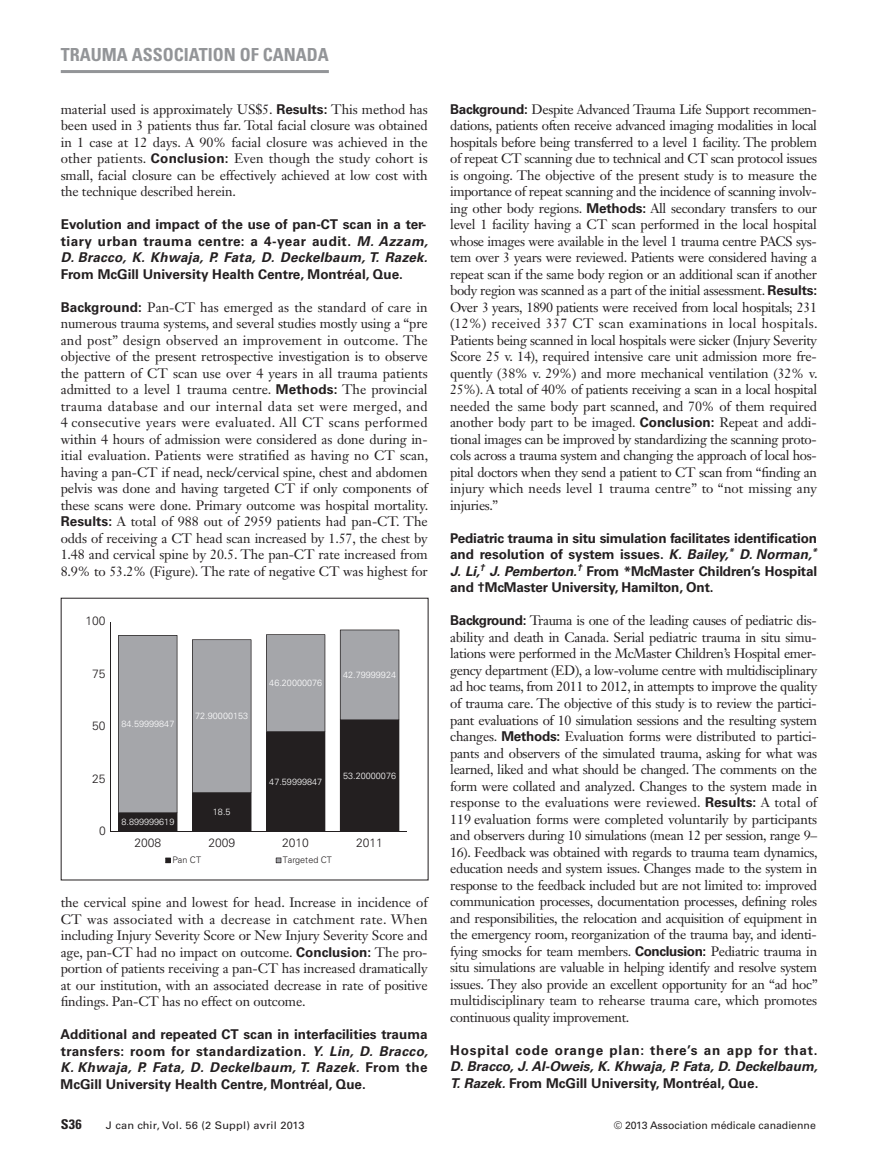
<style>
.page{position:relative;width:878px;height:1175px;background:#fff}
.page>*{position:absolute;margin:0;border:0;box-sizing:border-box;transform-origin:0 0}
.t1{font:700 condensed 18px "Univers LT Std";color:#939598}
.t2{font:13.5px/16.5px "Janson Text LT Std";letter-spacing:-.01em;color:#231f20;text-align:justify}
.t3{font:700 13.5px/16.5px "Univers LT Std";color:#231f20;text-align:justify}
.t4{font:italic 700 13.5px/16.5px "Univers LT Std";color:#231f20}
.t5{font:700 13.5px "Univers LT Std";letter-spacing:.055em;color:#231f20}
.t6{font:700 condensed 13.5px "Univers LT Std";color:#231f20;scale:1.05 1}
.t7{font:300 12px "Univers LT Std";letter-spacing:-.005em;color:#231f20}
.t8{font:10.5px "Univers LT Std";color:#231f20}
.t9{font:10.5px "Univers LT Std";color:#231f20;scale:1.05 1}
.t10{font:300 9px "Univers LT Std";letter-spacing:.005em;color:#fff}
.t11{font:300 9px "Univers LT Std";letter-spacing:.005em;color:#231f20}
.s1{font-family:"Univers LT Std";font-weight:700}
.s2{font-style:italic}
.s3{font-style:normal}
</style>
<div class="page">
<hr style="left:61px;top:70px;width:268px;height:3px;background:#939598">
<svg style="left:118px;top:635px;width:59px;height:196px;background:#96969a"></svg>
<svg style="left:192px;top:639px;width:59px;height:192px;background:#88888b"></svg>
<svg style="left:266px;top:634px;width:59px;height:197px;background:#616062"></svg>
<svg style="left:340px;top:629px;width:59px;height:202px;background:#5c5a5c"></svg>
<hr style="left:110px;top:621px;width:1px;height:210px;background:#231f20">
<hr style="left:111px;top:831px;width:295px;height:1px;background:#231f20">
<svg style="left:165px;top:857px;width:6px;height:6px"></svg>
<svg style="left:276px;top:857px;width:5px;height:6px"></svg>
<h1 class="t1" style="left:61px;top:48px;width:269px">TRAUMA ASSOCIATION OF CANADA</h1>
<p class="t2" style="left:61px;top:102px;width:368px">material used is approximately US$5. <span class="s1">Results:</span> This method has been used in 3 patients thus far. Total facial closure was obtained in 1 case at 12 days. A 90% facial closure was achieved in the other patients. <span class="s1">Conclusion:</span> Even though the study cohort is small, facial closure can be effectively achieved at low cost with the technique described herein.</p>
<p class="t3" style="left:61px;top:217px;width:369px;text-align:left">Evolution and impact of the use of pan-CT scan in a ter&shy;tiary urban trauma centre: a 4-year audit. <span class="s2">M. Azzam,<br>D. Bracco, K. Khwaja, P. Fata, D. Deckelbaum, T. Razek.</span></p>
<p class="t3" style="left:61px;top:267px;width:343px">From McGill University Health Centre, Montréal, Que.</p>
<p class="t2" style="left:61px;top:300px;width:369px"><span class="s1">Background:</span> Pan-CT has emerged as the standard of care in numerous trauma systems, and several studies mostly using a “pre and post” design observed an improvement in outcome. The objective of the present retrospective investigation is to observe the pattern of CT scan use over 4 years in all trauma patients admitted to a level 1 trauma centre. <span class="s1">Methods:</span> The provincial trauma database and our internal data set were merged, and 4 consecutive years were evaluated. All CT scans performed within 4 hours of admission were considered as done during in&shy;itial evaluation. Patients were stratified as having no CT scan, having a pan-CT if nead, neck/cervical spine, chest and abdomen pelvis was done and having targeted CT if only components of these scans were done. Primary outcome was hospital mortality.<br><span class="s1">Results:</span> A total of 988 out of 2959 patients had pan-CT. The odds of receiving a CT head scan increased by 1.57, the chest by 1.48 and cervical spine by 20.5. The pan-CT rate increased from 8.9% to 53.2% (Figure). The rate of negative CT was highest for</p>
<p class="t7" style="left:85px;top:616px;width:22px">100</p>
<p class="t7" style="left:92px;top:669px;width:15px">75</p>
<p class="t7" style="left:92px;top:721px;width:15px">50</p>
<p class="t10" style="left:121px;top:720px;width:54px">84.59999847</p>
<p class="t10" style="left:195px;top:712px;width:54px">72.90000153</p>
<p class="t10" style="left:269px;top:680px;width:54px">46.20000076</p>
<p class="t10" style="left:343px;top:671px;width:54px">42.79999924</p>
<p class="t7" style="left:92px;top:774px;width:15px">25</p>
<p class="t7" style="left:99px;top:826px;width:8px">0</p>
<p class="t10" style="left:121px;top:818px;width:54px">8.899999619</p>
<p class="t10" style="left:213px;top:808px;width:19px">18.5</p>
<p class="t10" style="left:269px;top:778px;width:54px">47.59999847</p>
<p class="t10" style="left:343px;top:772px;width:54px">53.20000076</p>
<p class="t7" style="left:134px;top:838px;width:28px">2008</p>
<p class="t7" style="left:208px;top:838px;width:28px">2009</p>
<p class="t7" style="left:282px;top:838px;width:28px">2010</p>
<p class="t7" style="left:356px;top:838px;width:28px">2011</p>
<p class="t11" style="left:172px;top:856px;width:30px">Pan CT</p>
<p class="t11" style="left:283px;top:856px;width:51px">Targeted CT</p>
<p class="t2" style="left:61px;top:895px;width:368px">the cervical spine and lowest for head. Increase in incidence of CT was associated with a decrease in catchment rate. When including Injury Severity Score or New Injury Severity Score and age, pan-CT had no impact on outcome. <span class="s1">Conclusion:</span> The pro&shy;portion of patients receiving a pan-CT has increased dramatically at our institution, with an associated decrease in rate of positive findings. Pan-CT has no effect on outcome.</p>
<p class="t3" style="left:61px;top:1027px;width:369px">Additional and repeated CT scan in interfacilities trauma transfers: room for standardization. <span class="s2">Y. Lin, D. Bracco, K. Khwaja, P. Fata, D. Deckelbaum, T. Razek.</span> From the McGill University Health Centre, Montréal, Que.</p>
<p class="t2" style="left:450px;top:102px;width:369px"><span class="s1">Background:</span> Despite Advanced Trauma Life Support recommen&shy;dations, patients often receive advanced imaging modalities in local hospitals before being transferred to a level 1 facility. The problem of repeat CT scanning due to technical and CT scan protocol issues is ongoing. The objective of the present study is to measure the importance of repeat scanning and the incidence of scanning involv&shy;ing other body regions. <span class="s1">Methods:</span> All secondary transfers to our level 1 facility having a CT scan performed in the local hospital whose images were available in the level 1 trauma centre PACS sys&shy;tem over 3 years were reviewed. Patients were considered having a repeat scan if the same body region or an additional scan if another body region was scanned as a part of the initial assessment. <span class="s1">Results:<br></span>Over 3 years, 1890 patients were received from local hospitals; 231 (12%) received 337 CT scan examinations in local hospitals.<br>Patients being scanned in local hospitals were sicker (Injury Severity Score 25 v. 14), required intensive care unit admission more fre&shy;quently (38% v. 29%) and more mechanical ventilation (32% v.<br>25%). A total of 40% of patients receiving a scan in a local hospital needed the same body part scanned, and 70% of them required another body part to be imaged. <span class="s1">Conclusion:</span> Repeat and addi&shy;tional images can be improved by standardizing the scanning proto&shy;cols across a trauma system and changing the approach of local hos&shy;pital doctors when they send a patient to CT scan from “finding an injury which needs level 1 trauma centre” to “not missing any injuries.”</p>
<p class="t3" style="left:450px;top:531px;width:368px">Pediatric trauma in situ simulation facilitates identification and resolution of system issues. <span class="s2">K. Bailey,</span><sup>*</sup> <span class="s2">D. Norman,</span><sup>* </sup><span class="s2">J. Li,</span><sup>†</sup> <span class="s2">J. Pemberton.</span><sup>†</sup> From *McMaster Children’s Hospital and †McMaster University, Hamilton, Ont.</p>
<p class="t2" style="left:450px;top:614px;width:369px"><span class="s1">Background:</span> Trauma is one of the leading causes of pediatric dis&shy;ability and death in Canada. Serial pediatric trauma in situ simu&shy;lations were performed in the McMaster Children’s Hospital emer&shy;gency department (ED), a low-volume centre with multidisciplinary ad hoc teams, from 2011 to 2012, in attempts to improve the quality of trauma care. The objective of this study is to review the partici&shy;pant evaluations of 10 simulation sessions and the resulting system changes. <span class="s1">Methods:</span> Evaluation forms were distributed to partici&shy;pants and observers of the simulated trauma, asking for what was learned, liked and what should be changed. The comments on the form were collated and analyzed. Changes to the system made in response to the evaluations were reviewed. <span class="s1">Results:</span> A total of 119 evaluation forms were completed voluntarily by participants and observers during 10 simulations (mean 12 per session, range 9– 16). Feedback was obtained with regards to trauma team dynamics, education needs and system issues. Changes made to the system in response to the feedback included but are not limited to: improved communication processes, documentation processes, defining roles and responsibilities, the relocation and acquisition of equipment in the emergency room, reorganization of the trauma bay, and identi&shy;fying smocks for team members. <span class="s1">Conclusion:</span> Pediatric trauma in situ simulations are valuable in helping identify and resolve system issues. They also provide an excellent opportunity for an “ad hoc” multidisciplinary team to rehearse trauma care, which promotes continuous quality improvement.</p>
<p class="t5" style="left:450px;top:1044px;width:369px">Hospital code orange plan: there’s an app for that.</p>
<p class="t4" style="left:450px;top:1059px;width:369px">D. Bracco, J. Al-Oweis, K. Khwaja, P. Fata, D. Deckelbaum,<br>T. Razek. <span class="s3">From McGill University, Montréal, Que.</span></p>
<p class="t6" style="left:61px;top:1119px;width:21px">S36</p>
<p class="t9" style="left:106px;top:1121px;width:191px">J can chir, Vol. 56 (2 Suppl) avril 2013</p>
<p class="t8" style="left:613px;top:1121px;width:204px">© 2013 Association médicale canadienne</p>
</div>
